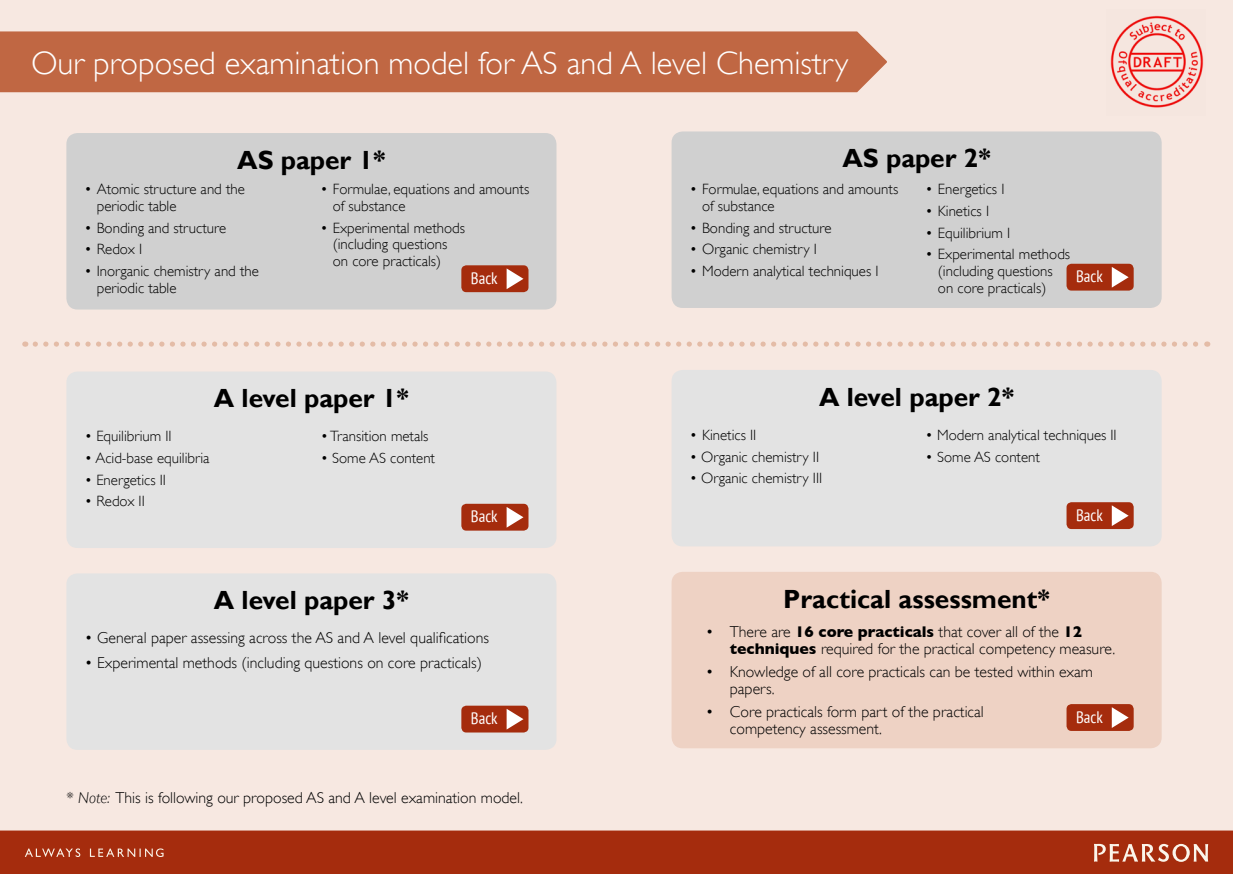
<style>
.page{position:relative;width:1233px;height:874px;background:#fff}
.page>*{position:absolute;margin:0;border:0;box-sizing:border-box;transform-origin:0 0}
.t1{font:300 32.38px "Gill Sans";color:#fff}
.t2{font:700 26.25px "Gill Sans";color:#000}
.t3{font:condensed 16.62px "PT Sans";color:#fff}
.t4{font:300 15.75px/17.5px "Gill Sans";color:#000}
.t5{font:300 14.88px/16.6px "Gill Sans";color:#000}
.s1{font-weight:700}
.s2{font-style:italic}
</style>
<div class="page">
<div style="left:0;top:0;width:1233px;height:830px;background:#f7e8e1"></div>
<div style="left:0;top:31px;width:887px;height:61px;background:#c06743"></div>
<div style="left:0;top:830px;width:1233px;height:43px;background:#a52c0d"></div>
<svg style="left:1094px;top:843px;width:114px;height:18px"></svg>
<svg style="left:25px;top:848px;width:139px;height:8px"></svg>
<div style="left:66px;top:133px;width:490px;height:176px;background:#d0d0d0;border-radius:11px"></div>
<div style="left:461px;top:265px;width:67px;height:27px;background:#a52c0d;border-radius:5px"></div>
<svg style="left:507px;top:268px;width:16px;height:21px"></svg>
<div style="left:671px;top:131px;width:490px;height:177px;background:#d0d0d0;border-radius:11px"></div>
<div style="left:1066px;top:263px;width:67px;height:27px;background:#a52c0d;border-radius:5px"></div>
<svg style="left:1112px;top:267px;width:16px;height:20px"></svg>
<div style="left:66px;top:371px;width:490px;height:176px;background:#e3e3e3;border-radius:11px"></div>
<div style="left:461px;top:503px;width:67px;height:27px;background:#a52c0d;border-radius:5px"></div>
<svg style="left:507px;top:507px;width:16px;height:20px"></svg>
<div style="left:671px;top:370px;width:490px;height:176px;background:#e3e3e3;border-radius:11px"></div>
<div style="left:1066px;top:502px;width:67px;height:26px;background:#a52c0d;border-radius:5px"></div>
<svg style="left:1112px;top:505px;width:16px;height:21px"></svg>
<div style="left:66px;top:573px;width:490px;height:176px;background:#e3e3e3;border-radius:11px"></div>
<div style="left:461px;top:705px;width:67px;height:27px;background:#a52c0d;border-radius:5px"></div>
<svg style="left:507px;top:709px;width:16px;height:20px"></svg>
<div style="left:671px;top:571px;width:490px;height:177px;background:#eed2c4;border-radius:11px"></div>
<div style="left:1066px;top:703px;width:67px;height:27px;background:#a52c0d;border-radius:5px"></div>
<svg style="left:1112px;top:707px;width:16px;height:20px"></svg>
<svg style="left:35px;top:341px;width:1163px;height:5px"></svg>
<img style="left:1110px;top:15px;width:94px;height:93px">
<h1 class="t1" style="left:31px;top:37px;width:819px">Our proposed examination model for AS and A level Chemistry</h1>
<h2 class="t2" style="left:237px;top:144px;width:150px">AS paper 1*</h2>
<h2 class="t2" style="left:842px;top:142px;width:150px">AS paper 2*</h2>
<p class="t5" style="left:97px;top:180px;width:150px;text-indent:-12px">• Atomic structure and the periodic table</p>
<p class="t5" style="left:84px;top:219px;width:143px">• Bonding and structure</p>
<p class="t5" style="left:84px;top:240px;width:59px">• Redox I</p>
<p class="t5" style="left:97px;top:262px;width:164px;text-indent:-12px">• Inorganic chemistry and the periodic table</p>
<p class="t5" style="left:333px;top:180px;width:198px;text-indent:-12px">• Formulae, equations and amounts of substance</p>
<p class="t5" style="left:333px;top:219px;width:134px;text-indent:-12px">• Experimental methods (including questions on core practicals)</p>
<p class="t3" style="left:471px;top:267px;width:28px">Back</p>
<p class="t5" style="left:702px;top:180px;width:198px;text-indent:-12px">• Formulae, equations and amounts of substance</p>
<p class="t5" style="left:690px;top:219px;width:143px">• Bonding and structure</p>
<p class="t5" style="left:690px;top:240px;width:129px">• Organic chemistry I</p>
<p class="t5" style="left:690px;top:262px;width:190px">• Modern analytical techniques I</p>
<p class="t5" style="left:925px;top:180px;width:80px">• Energetics I</p>
<p class="t5" style="left:925px;top:202px;width:65px">• Kinetics I</p>
<p class="t5" style="left:925px;top:224px;width:86px">• Equilibrium I</p>
<p class="t5" style="left:938px;top:245px;width:134px;text-indent:-12px">• Experimental methods (including questions on core practicals)</p>
<p class="t3" style="left:1076px;top:266px;width:28px">Back</p>
<h2 class="t2" style="left:214px;top:382px;width:196px">A level paper 1*</h2>
<h2 class="t2" style="left:819px;top:381px;width:196px">A level paper 2*</h2>
<p class="t5" style="left:85px;top:427px;width:88px">• Equilibrium II</p>
<p class="t5" style="left:85px;top:449px;width:126px">• Acid-base equilibria</p>
<p class="t5" style="left:85px;top:470px;width:83px">• Energetics II</p>
<p class="t5" style="left:85px;top:492px;width:62px">• Redox II</p>
<p class="t5" style="left:321px;top:427px;width:109px">• Transition metals</p>
<p class="t5" style="left:321px;top:449px;width:116px">• Some AS content</p>
<p class="t5" style="left:690px;top:426px;width:68px">• Kinetics II</p>
<p class="t5" style="left:690px;top:447px;width:131px">• Organic chemistry II</p>
<p class="t5" style="left:690px;top:469px;width:134px">• Organic chemistry III</p>
<p class="t5" style="left:925px;top:426px;width:193px">• Modern analytical techniques II</p>
<p class="t5" style="left:925px;top:447px;width:116px">• Some AS content</p>
<p class="t3" style="left:471px;top:505px;width:28px">Back</p>
<p class="t3" style="left:1076px;top:504px;width:28px">Back</p>
<h2 class="t2" style="left:214px;top:584px;width:196px">A level paper 3*</h2>
<h2 class="t2" style="left:783px;top:582px;width:268px">Practical assessment*</h2>
<p class="t4" style="left:85px;top:628px;width:406px">• General paper assessing across the AS and A level qualifications</p>
<p class="t4" style="left:85px;top:653px;width:399px">• Experimental methods (including questions on core practicals)</p>
<p class="t3" style="left:471px;top:707px;width:28px">Back</p>
<p class="t4" style="left:730px;top:621px;width:387px;text-indent:-24px">• There are <span class="s1">16 core practicals</span> that cover all of the <span class="s1">12 techniques</span> required for the practical competency measure.</p>
<p class="t4" style="left:730px;top:661px;width:365px;text-indent:-24px">• Knowledge of all core practicals can be tested within exam papers.</p>
<p class="t4" style="left:730px;top:701px;width:255px;text-indent:-24px">• Core practicals form part of the practical competency assessment.</p>
<p class="t3" style="left:1076px;top:705px;width:28px">Back</p>
<p class="t4" style="left:66px;top:788px;width:458px">* <span class="s2">Note:</span> This is following our proposed AS and A level examination model.</p>
</div>
